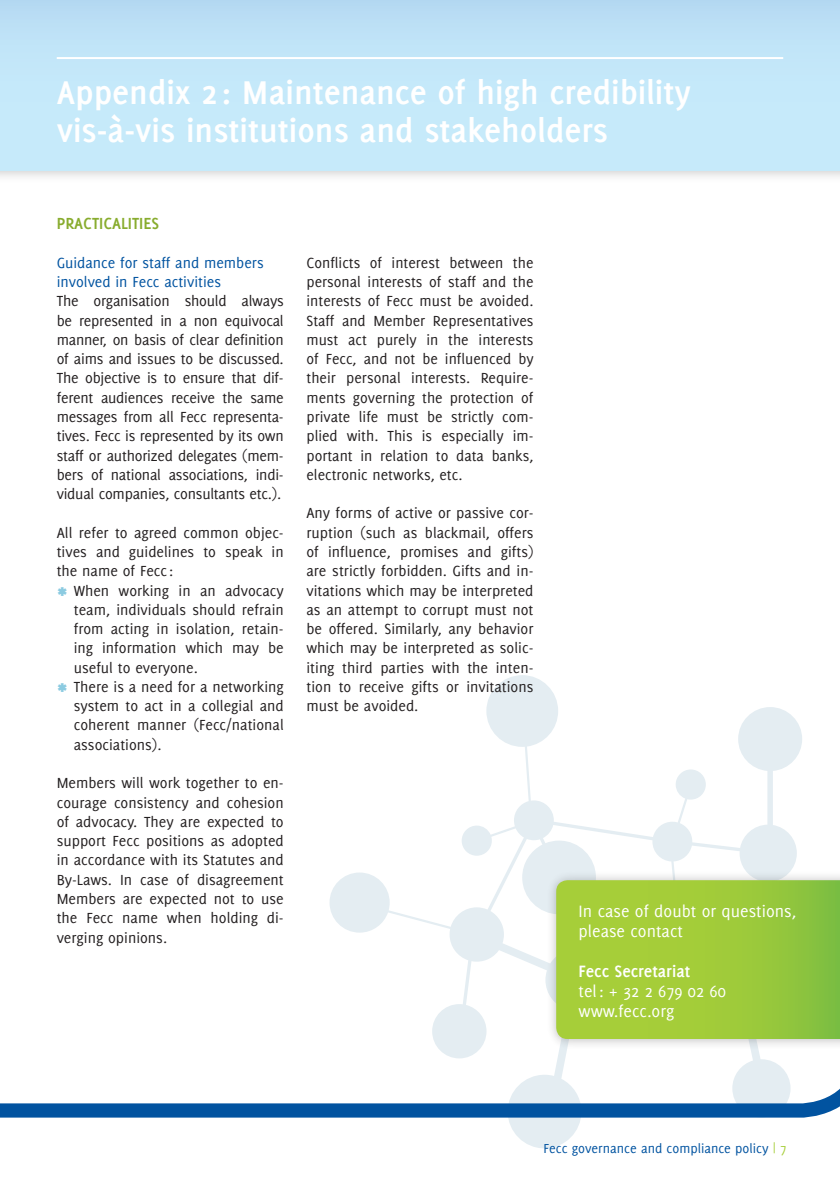
<style>
.page{position:relative;width:840px;height:1191px;background:#fff}
.page>*{position:absolute;margin:0;border:0;box-sizing:border-box;transform-origin:0 0}
.t1{font:700 36px/38px "Delicious";color:#fff}
.t2{font:18px/20px "Delicious";color:#fff}
.t3{font:700 18px "Delicious";color:#fff}
.t4{font:700 17.6px "Delicious";color:#88ac2e}
.t5{font:16px/19.2px "Delicious";color:#231f20;text-align:justify}
.t6{font:16px/19.2px "Delicious";color:#0153a0}
.t7{font:14.2px "Delicious";color:#0153a0}
.s1{color:#a6ce39}
</style>
<div class="page">
<svg style="left:329px;top:675px;width:473px;height:473px"></svg>
<div style="left:0;top:0;width:839px;height:183px;background:#231f20;opacity:.3"></div>
<div style="left:0;top:0;width:839px;height:170px;background:linear-gradient(to right,#c2e6f8,#c2e6f8)"></div>
<hr style="left:57px;top:57px;width:725px;height:2px;background:#fff">
<div style="left:545px;top:869px;width:294px;height:180px;background:#231f20;opacity:.3"></div>
<svg style="left:556px;top:880px;width:283px;height:99px;background:#9dca3b"></svg>
<svg style="left:0;top:979px;width:839px;height:145px"></svg>
<h1 class="t1" style="left:57px;top:73px;width:635px">Appendix 2 : Maintenance of high credibility vis-à-vis institutions and stakeholders</h1>
<p class="t4" style="left:57px;top:213px;width:27px">Practica</p>
<p class="t4" style="left:121px;top:213px;width:39px">lities</p>
<p class="t6" style="left:57px;top:253px;width:208px">Guidance for staff and members involved in Fecc activities</p>
<p class="t5" style="left:57px;top:291px;width:228px">The organisation should always be represented in a non equivocal manner, on basis of clear definition of aims and issues to be discussed.<br>The objective is to ensure that dif&shy;ferent audiences receive the same messages from all Fecc representa&shy;tives. Fecc is represented by its own staff or authorized delegates (mem&shy;bers of national associations, indi&shy;vidual companies, consultants etc.).</p>
<p class="t5" style="left:57px;top:522px;width:228px">All refer to agreed common objec&shy;tives and guidelines to speak in the name of Fecc :</p>
<p class="t5" style="left:74px;top:580px;width:211px;text-align:left">When working in an advocacy team, individuals should refrain from acting in isolation, retain&shy;ing information which may be useful to everyone.<br>There is a need for a networking system to act in a collegial and coherent manner (Fecc/national associations).</p>
<p class="t5" style="left:57px;top:773px;width:228px">Members will work together to en&shy;courage consistency and cohesion of advocacy. They are expected to support Fecc positions as adopted in accordance with its Statutes and By-Laws. In case of disagreement Members are expected not to use the Fecc name when holding di&shy;verging opinions.</p>
<p class="t5" style="left:306px;top:253px;width:228px">Conflicts of interest between the personal interests of staff and the interests of Fecc must be avoided.<br>Staff and Member Representatives must act purely in the interests of Fecc, and not be influenced by their personal interests. Require&shy;ments governing the protection of private life must be strictly com&shy;plied with. This is especially im&shy;portant in relation to data banks, electronic networks, etc.</p>
<p class="t5" style="left:306px;top:503px;width:228px">Any forms of active or passive cor&shy;ruption (such as blackmail, offers of influence, promises and gifts) are strictly forbidden. Gifts and in&shy;vitations which may be interpreted as an attempt to corrupt must not be offered. Similarly, any behavior which may be interpreted as solic&shy;iting third parties with the inten&shy;tion to receive gifts or invitations must be avoided.</p>
<p class="t2" style="left:578px;top:900px;width:219px">In case of doubt or questions, please contact</p>
<p class="t3" style="left:578px;top:960px;width:113px">Fecc Secretariat</p>
<p class="t2" style="left:578px;top:980px;width:149px">tel: + 32 2 679 02 60 www.fecc.org</p>
<p class="t7" style="left:543px;top:1139px;width:244px">Fecc governance and compliance policy <span class="s1">| 7</span></p>
</div>
